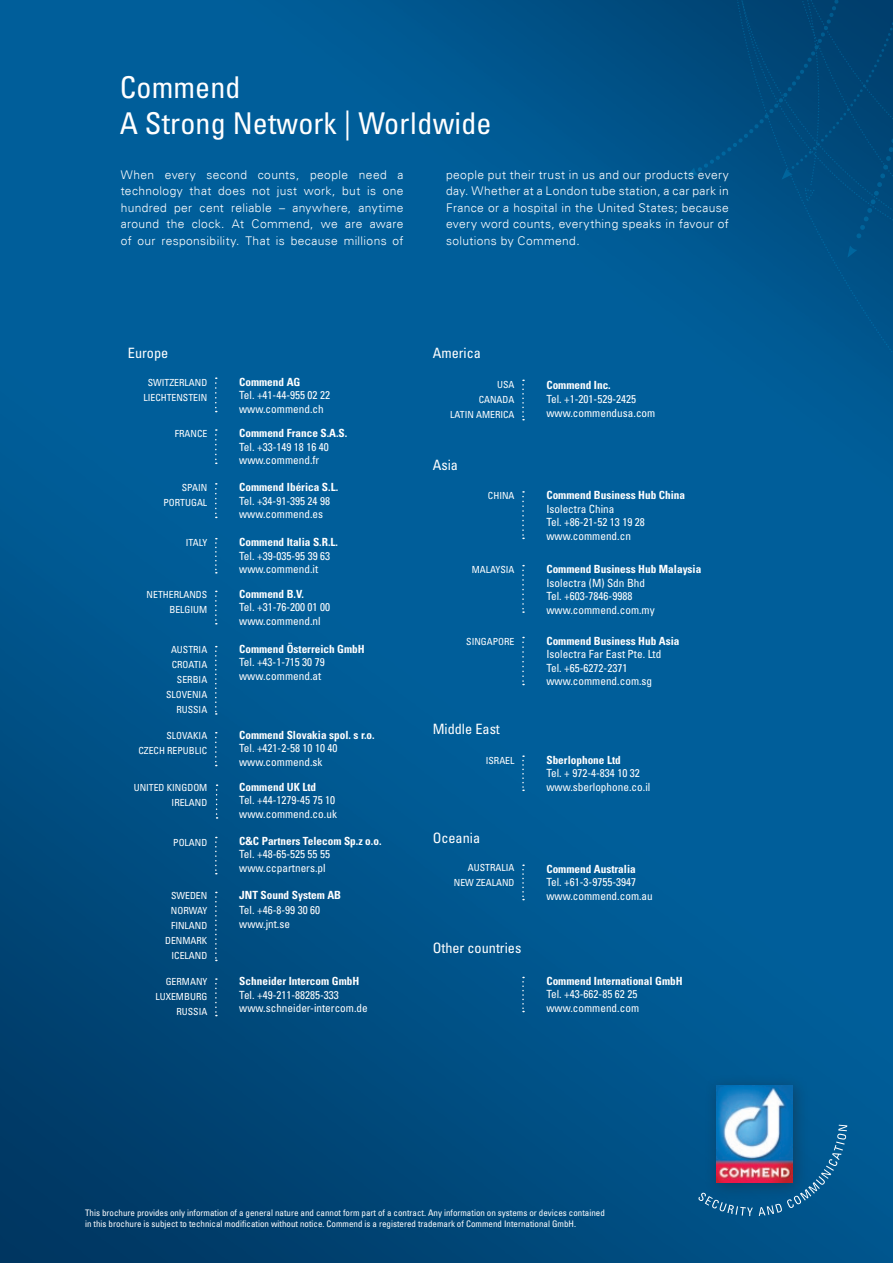
<style>
.page{position:relative;width:893px;height:1263px;background:#fff}
.page>*{position:absolute;margin:0;border:0;box-sizing:border-box;transform-origin:0 0}
.t1{font:condensed 30px/36px "Univers LT Std";letter-spacing:.005em;color:#fff}
.t2{font:condensed 14.25px "Univers LT Std";color:#fff}
.t3{font:300 12px/16.5px "Univers Com 45";letter-spacing:.03em;color:#fff;text-align:justify}
.t4{font:condensed 11.25px/13.5px "Univers LT Std";color:#fff}
.t5{font:700 condensed 11.25px "Univers LT Std";color:#fff}
.t6{font:condensed 9.75px/15px "Univers LT Std";color:#fff;text-align:right}
.t7{font:condensed 9px/11.2px "Univers LT Std";color:#fff}
</style>
<div class="page">
<img style="left:0;top:0;width:893px;height:1263px">
<svg style="left:582px;top:305px;width:311px;height:56px;background:#005a95"></svg>
<svg style="left:582px;top:186px;width:311px;height:119px;background:#00568d"></svg>
<svg style="left:582px;top:0;width:311px;height:186px;background:#004b7d"></svg>
<svg style="left:804px;top:187px;width:13px;height:18px"></svg>
<div style="left:704px;top:1073px;width:105px;height:126px;background:#231f20;opacity:.4"></div>
<img style="left:716px;top:1085px;width:76px;height:97px">
<svg style="left:698px;top:1192px;width:55px;height:24px"></svg>
<svg style="left:759px;top:1125px;width:88px;height:91px;background:#2c6696"></svg>
<svg style="left:215px;top:646px;width:2px;height:69px"></svg>
<svg style="left:215px;top:429px;width:2px;height:35px"></svg>
<svg style="left:215px;top:591px;width:2px;height:33px"></svg>
<svg style="left:215px;top:538px;width:2px;height:35px"></svg>
<svg style="left:215px;top:892px;width:2px;height:69px"></svg>
<svg style="left:215px;top:978px;width:2px;height:38px"></svg>
<svg style="left:215px;top:837px;width:2px;height:37px"></svg>
<svg style="left:216px;top:784px;width:2px;height:35px"></svg>
<svg style="left:215px;top:377px;width:2px;height:35px"></svg>
<svg style="left:522px;top:864px;width:2px;height:36px"></svg>
<svg style="left:522px;top:637px;width:2px;height:48px"></svg>
<svg style="left:522px;top:491px;width:2px;height:48px"></svg>
<svg style="left:522px;top:565px;width:2px;height:48px"></svg>
<svg style="left:522px;top:755px;width:2px;height:36px"></svg>
<svg style="left:522px;top:380px;width:2px;height:40px"></svg>
<svg style="left:522px;top:977px;width:2px;height:35px"></svg>
<svg style="left:215px;top:732px;width:2px;height:34px"></svg>
<svg style="left:215px;top:483px;width:2px;height:35px"></svg>
<h1 class="t1" style="left:120px;top:69px;width:373px">Commend<br>A Strong Network | Worldwide</h1>
<p class="t3" style="left:121px;top:166px;width:284px">When every second counts, people need a technology that does not just work, but is one hundred per cent reliable – anywhere, anytime around the clock. At Commend, we are aware of our responsibility. That is because millions of</p>
<p class="t3" style="left:446px;top:166px;width:284px">people put their trust in us and our products every day. Whether at a London tube station, a car park in France or a hospital in the United States; because every word counts, everything speaks in favour of solutions by Commend.</p>
<p class="t2" style="left:128px;top:344px;width:42px">Europe</p>
<p class="t6" style="left:143px;top:375px;width:65px;text-align:left;text-indent:4px">SWITZERLAND<br>Liechtenstein</p>
<p class="t5" style="left:239px;top:375px;width:63px">Commend AG</p>
<p class="t4" style="left:239px;top:388px;width:92px">Tel. +41-44-955 02 22 www.commend.ch</p>
<p class="t6" style="left:175px;top:426px;width:34px">FRANCE</p>
<p class="t5" style="left:239px;top:426px;width:110px">Commend France S.A.S.</p>
<p class="t4" style="left:239px;top:440px;width:91px">Tel. +33-149 18 16 40 www.commend.fr</p>
<p class="t6" style="left:182px;top:480px;width:12px">Spain</p>
<p class="t6" style="left:163px;top:495px;width:12px">Portugal</p>
<p class="t5" style="left:239px;top:480px;width:100px">Commend Ibérica S.L.</p>
<p class="t4" style="left:239px;top:494px;width:92px">Tel. +34-91-395 24 98 www.commend.es</p>
<p class="t6" style="left:186px;top:535px;width:23px">ITALY</p>
<p class="t5" style="left:239px;top:535px;width:100px">Commend Italia S.R.L.</p>
<p class="t4" style="left:239px;top:549px;width:92px">Tel. +39-035-95 39 63 www.commend.it</p>
<p class="t6" style="left:147px;top:587px;width:62px">NETHERLANDS<br>BELGIUM</p>
<p class="t5" style="left:239px;top:587px;width:66px">Commend B.V.</p>
<p class="t4" style="left:239px;top:600px;width:92px">Tel. +31-76-200 01 00 www.commend.nl</p>
<p class="t6" style="left:166px;top:642px;width:43px">AUSTRIA<br>CROATIA<br>SERBIA<br>SLOVENIA<br>RUSSIA</p>
<p class="t5" style="left:239px;top:642px;width:127px">Commend Österreich GmbH</p>
<p class="t4" style="left:239px;top:655px;width:87px">Tel. +43-1-715 30 79 www.commend.at</p>
<p class="t6" style="left:166px;top:728px;width:12px">Slovakia</p>
<p class="t6" style="left:138px;top:743px;width:12px">Czech</p>
<p class="t6" style="left:167px;top:743px;width:12px">Republic</p>
<p class="t5" style="left:239px;top:728px;width:137px">Commend Slovakia spol. s r.o.</p>
<p class="t4" style="left:239px;top:741px;width:100px">Tel. +421-2-58 10 10 40 www.commend.sk</p>
<p class="t6" style="left:134px;top:780px;width:12px">United</p>
<p class="t6" style="left:172px;top:780px;width:37px;text-align:left;text-indent:-5px">Kingdom<br>IRELAND</p>
<p class="t5" style="left:239px;top:780px;width:78px">Commend UK Ltd</p>
<p class="t4" style="left:239px;top:793px;width:99px">Tel. +44-1279-45 75 10 www.commend.co.uk</p>
<p class="t6" style="left:173px;top:835px;width:36px">POLAND</p>
<p class="t5" style="left:239px;top:834px;width:144px">C&amp;C Partners Telecom Sp.z o.o.</p>
<p class="t4" style="left:239px;top:847px;width:92px">Tel. +48-65-525 55 55 www.ccpartners.pl</p>
<p class="t6" style="left:165px;top:888px;width:44px">SWEDEN<br>NORWAY<br>FINLAND<br>DENMARK<br>ICELAND</p>
<p class="t5" style="left:239px;top:888px;width:103px">JNT Sound System AB</p>
<p class="t4" style="left:239px;top:902px;width:82px;line-height:14.2px">Tel. +46-8-99 30 60 www.jnt.se</p>
<p class="t6" style="left:155px;top:974px;width:53px">GERMANY<br>LUXEMBURG<br>RUSSIA</p>
<p class="t5" style="left:239px;top:974px;width:121px">Schneider Intercom GmbH</p>
<p class="t4" style="left:239px;top:988px;width:130px">Tel. +49-211-88285-333 www.schneider-intercom.de</p>
<p class="t2" style="left:433px;top:344px;width:50px">America</p>
<p class="t6" style="left:479px;top:377px;width:37px">USA<br>CANADA</p>
<p class="t6" style="left:450px;top:407px;width:10px">Latin</p>
<p class="t6" style="left:476px;top:407px;width:13px">America</p>
<p class="t2" style="left:433px;top:456px;width:27px">Asia</p>
<p class="t5" style="left:546px;top:378px;width:66px">Commend Inc.</p>
<p class="t4" style="left:546px;top:392px;width:110px;line-height:14.2px">Tel. +1-201-529-2425 www.commendusa.com</p>
<p class="t6" style="left:488px;top:488px;width:28px">CHINA</p>
<p class="t5" style="left:546px;top:488px;width:140px">Commend Business Hub China</p>
<p class="t4" style="left:546px;top:502px;width:100px">Isolectra China<br>Tel. +86-21-52 13 19 28 www.commend.cn</p>
<p class="t6" style="left:472px;top:562px;width:14px">Malaysi</p>
<p class="t6" style="left:509px;top:562px;width:7px">A</p>
<p class="t5" style="left:546px;top:562px;width:156px">Commend Business Hub Malaysia</p>
<p class="t4" style="left:546px;top:576px;width:110px">Isolectra (M) Sdn Bhd<br>Tel. +603-7846-9988 www.commend.com.my</p>
<p class="t6" style="left:466px;top:633px;width:12px">Singapore</p>
<p class="t5" style="left:546px;top:634px;width:135px">Commend Business Hub Asia</p>
<p class="t4" style="left:546px;top:647px;width:116px">Isolectra Far East Pte. Ltd<br>Tel. +65-6272-2371 www.commend.com.sg</p>
<p class="t2" style="left:433px;top:720px;width:69px">Middle East</p>
<p class="t6" style="left:486px;top:753px;width:30px">ISRAEL</p>
<p class="t5" style="left:546px;top:753px;width:76px">Sberlophone Ltd</p>
<p class="t4" style="left:546px;top:766px;width:105px">Tel. + 972-4-834 10 32 www.sberlophone.co.il</p>
<p class="t2" style="left:433px;top:828px;width:49px">Oceania</p>
<p class="t6" style="left:454px;top:860px;width:62px">AUSTRALIA<br>NEW ZEALAND</p>
<p class="t5" style="left:546px;top:862px;width:91px">Commend Australia</p>
<p class="t4" style="left:546px;top:875px;width:108px">Tel. +61-3-9755-3947 www.commend.com.au</p>
<p class="t2" style="left:433px;top:939px;width:90px">Other countries</p>
<p class="t5" style="left:546px;top:974px;width:138px">Commend International GmbH</p>
<p class="t4" style="left:546px;top:987px;width:94px">Tel. +43-662-85 62 25 www.commend.com</p>
<p class="t7" style="left:85px;top:1206px;width:521px">This brochure provides only information of a general nature and cannot form part of a contract. Any information on systems or devices contained in this brochure is subject to technical modification without notice. Commend is a registered trademark of Commend International GmbH.</p>
</div>
